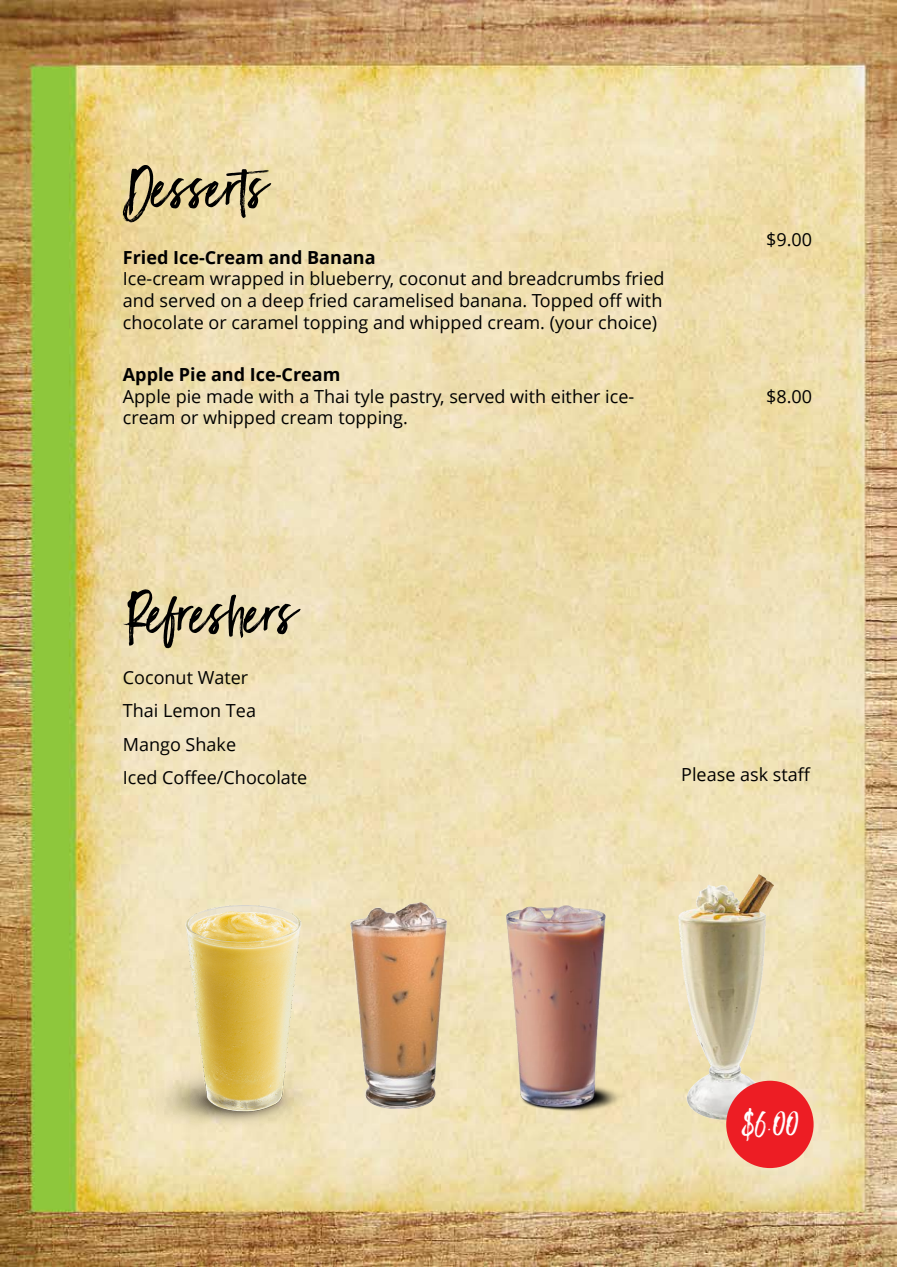
<style>
.page{position:relative;width:897px;height:1267px;background:#fff}
.page>*{position:absolute;margin:0;border:0;box-sizing:border-box;transform-origin:0 0}
.t1{font:52.65px "Black Diamond";color:#000}
.t2{font:31.5px "Black Diamond";color:#fff}
.t3{font:18px/21.6px "Open Sans";color:#000}
.t4{font:700 18px "Open Sans";color:#000}
</style>
<div class="page">
<img style="left:0;top:0;width:896px;height:1266px">
<img style="left:131px;top:905px;width:199px;height:224px">
<img style="left:350px;top:902px;width:97px;height:206px">
<img style="left:506px;top:905px;width:119px;height:206px">
<img style="left:678px;top:874px;width:95px;height:245px">
<div style="left:725px;top:1080px;width:88px;height:87px;background:#ed1d24;border-radius:50%"></div>
<h1 class="t1" style="left:129px;top:154px;width:157px">Desserts</h1>
<p class="t4" style="left:123px;top:244px;width:254px">Fried Ice-Cream and Banana</p>
<p class="t3" style="left:123px;top:267px;width:543px">Ice-cream wrapped in blueberry, coconut and breadcrumbs fried and served on a deep fried caramelised banana. Topped off with chocolate or caramel topping and whipped cream. (your choice)</p>
<p class="t4" style="left:123px;top:361px;width:219px">Apple Pie and Ice-Cream</p>
<p class="t3" style="left:123px;top:384px;width:512px">Apple pie made with a Thai tyle pastry, served with either ice&shy;cream or whipped cream topping.</p>
<p class="t3" style="left:765px;top:228px;width:47px">$9.00</p>
<p class="t3" style="left:765px;top:384px;width:47px">$8.00</p>
<h1 class="t1" style="left:127px;top:580px;width:173px">Refreshers</h1>
<p class="t3" style="left:123px;top:660px;width:186px;line-height:33.5px">Coconut Water<br>Thai Lemon Tea<br>Mango Shake<br>Iced Coffee/Chocolate</p>
<p class="t3" style="left:680px;top:763px;width:131px">Please ask staff</p>
<h2 class="t2" style="left:740px;top:1100px;width:59px">$6.00</h2>
</div>
